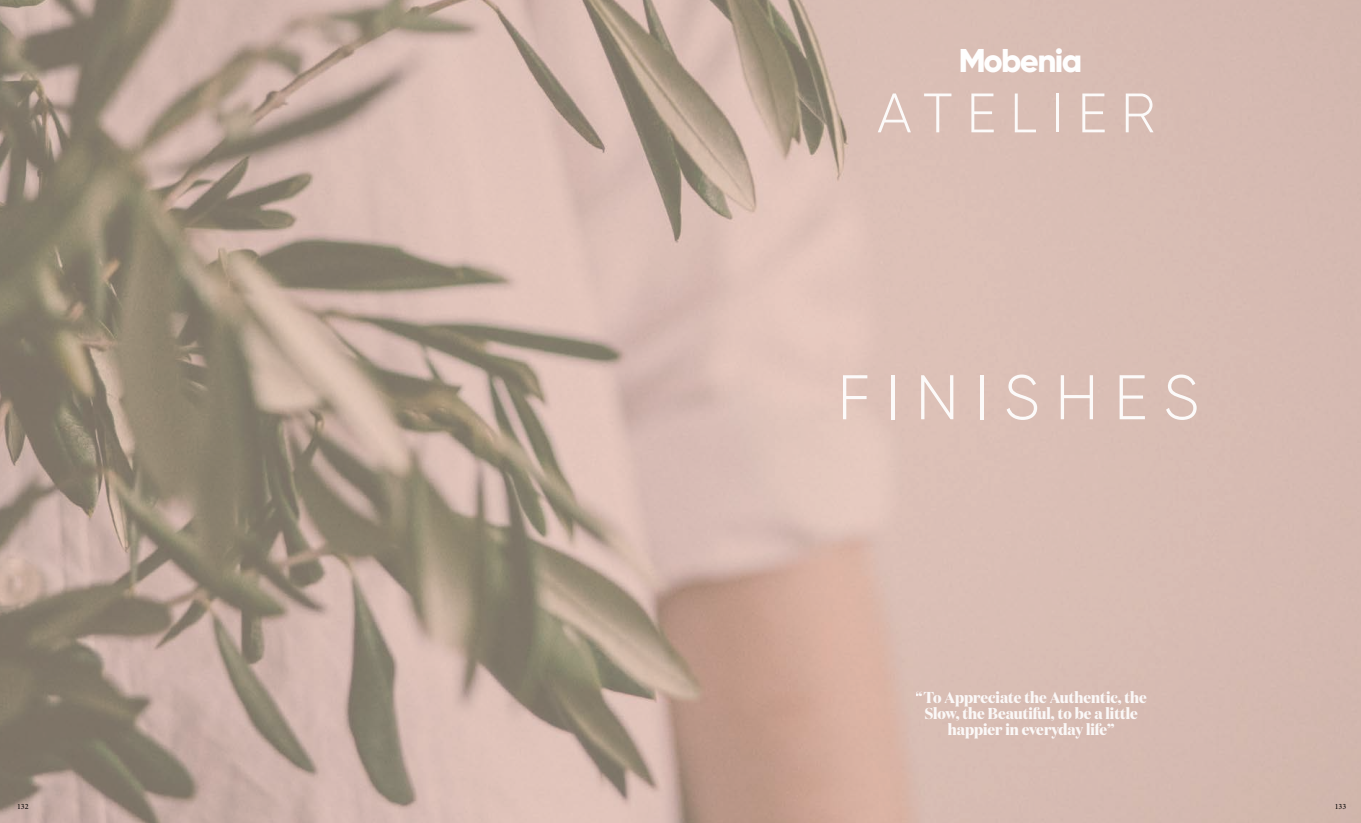
<style>
.page{position:relative;width:1361px;height:823px;background:#fff}
.page>*{position:absolute;margin:0;border:0;box-sizing:border-box;transform-origin:0 0}
.t1{font:300 62.9px "Gilroy";letter-spacing:.25em;color:#fff}
.t2{font:300 55.4px "Gilroy";letter-spacing:.25em;color:#fff}
.t3{font:800 32.9px "Gilroy";letter-spacing:-.05em;color:#fff}
.t4{font:700 15.8px/15.9px "Domaine Disp Nar";color:#fff;text-align:center}
.t5{font:8px "Minion Pro";color:#000}
</style>
<div class="page">
<img style="left:0;top:0;width:1361px;height:822px">
<h3 class="t3" style="left:958px;top:40px;width:126px">Mobenia</h3>
<h2 class="t2" style="left:877px;top:79px;width:279px">ATELIER</h2>
<h1 class="t1" style="left:837px;top:358px;width:363px">FINISHES</h1>
<p class="t4" style="left:915px;top:689px;width:233px">“To Appreciate the Authentic, the<br>Slow, the Beautiful, to be a little happier in everyday life”</p>
<p class="t5" style="left:17px;top:800px;width:13px">132</p>
<p class="t5" style="left:1334px;top:800px;width:13px">133</p>
</div>
